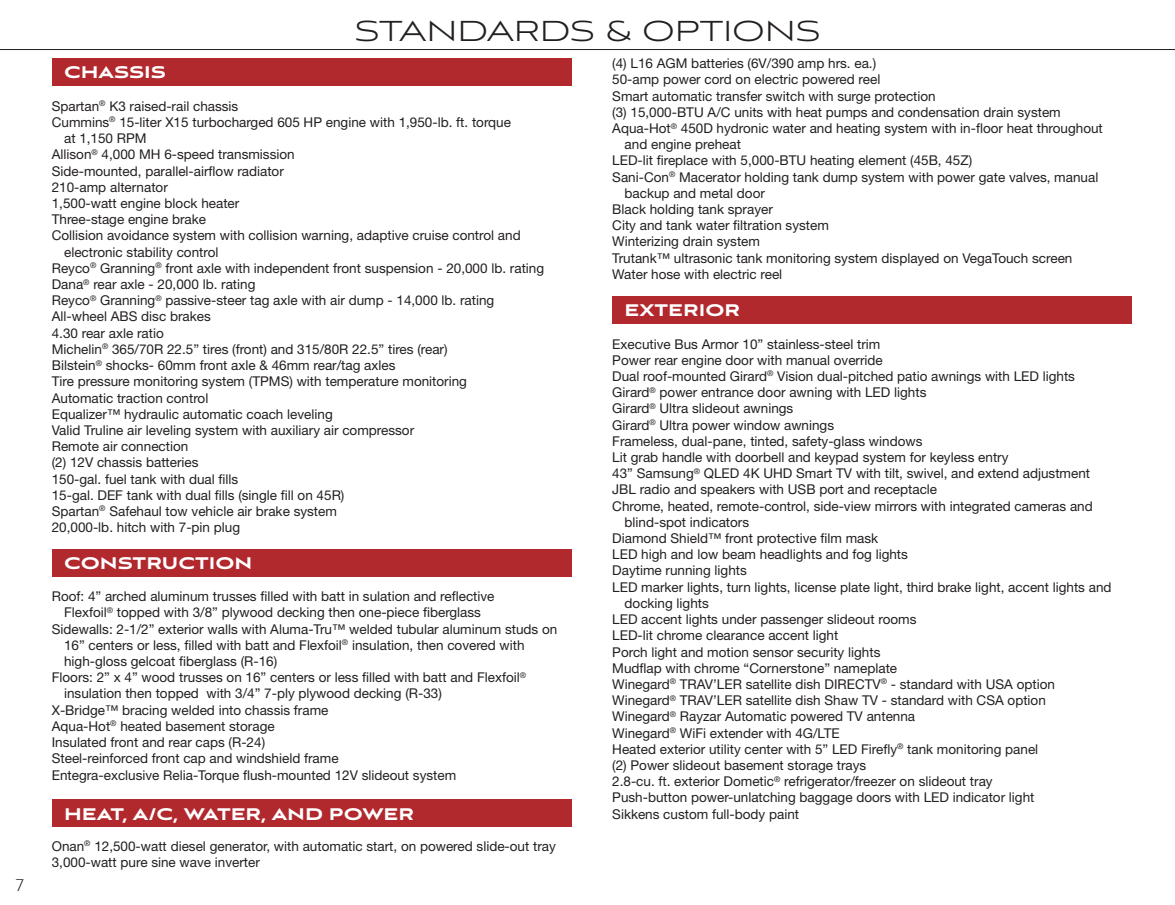
<style>
.page{position:relative;width:1175px;height:905px;background:#fff}
.page>*{position:absolute;margin:0;border:0;box-sizing:border-box;transform-origin:0 0}
.t1{font:300 36px "Aviano Sans";color:#231f20}
.t2{font:900 21px "Aviano Sans";color:#fff}
.t3{font:300 18px "Josefin Sans";color:#231f20}
.t4{font:13.5px/16.2px "Helvetica Neue LT Std";color:#231f20}
</style>
<div class="page">
<div style="left:52px;top:58px;width:520px;height:28px;background:#b1282d"></div>
<div style="left:52px;top:549px;width:520px;height:27px;background:#b1282d"></div>
<div style="left:52px;top:800px;width:520px;height:26px;background:#b1282d"></div>
<div style="left:612px;top:296px;width:520px;height:27px;background:#b1282d"></div>
<hr style="left:0;top:49px;width:1174px;height:1px;background:#231f20">
<h3 class="t3" style="left:16px;top:871px;width:10px">7</h3>
<h1 class="t1" style="left:355px;top:14px;width:467px">STANDARDS &amp; OPTIONS</h1>
<h2 class="t2" style="left:64px;top:62px;width:103px">CHASSIS</h2>
<p class="t4" style="left:52px;top:98px;width:188px">Spartan<sup>®</sup> K3 raised-rail chassis</p>
<p class="t4" style="left:52px;top:114px;width:461px">Cummins<sup>®</sup> 15-liter X15 turbocharged 605 HP engine with 1,950-lb. ft. torque</p>
<p class="t4" style="left:64px;top:130px;width:84px">at 1,150 RPM</p>
<p class="t4" style="left:52px;top:146px;width:244px">Allison<sup>®</sup> 4,000 MH 6-speed transmission</p>
<p class="t4" style="left:52px;top:162px;width:233px">Side-mounted, parallel-airflow radiator</p>
<p class="t4" style="left:52px;top:179px;width:118px">210-amp alternator</p>
<p class="t4" style="left:52px;top:195px;width:189px">1,500-watt engine block heater</p>
<p class="t4" style="left:52px;top:211px;width:156px">Three-stage engine brake</p>
<p class="t4" style="left:52px;top:227px;width:470px">Collision avoidance system with collision warning, adaptive cruise control and</p>
<p class="t4" style="left:64px;top:243px;width:156px">electronic stability control</p>
<p class="t4" style="left:52px;top:260px;width:494px">Reyco<sup>®</sup> Granning<sup>®</sup> front axle with independent front suspension - 20,000 lb. rating</p>
<p class="t4" style="left:52px;top:276px;width:205px">Dana<sup>®</sup> rear axle - 20,000 lb. rating</p>
<p class="t4" style="left:52px;top:292px;width:444px">Reyco<sup>®</sup> Granning<sup>®</sup> passive-steer tag axle with air dump - 14,000 lb. rating</p>
<p class="t4" style="left:52px;top:308px;width:160px">All-wheel ABS disc brakes</p>
<p class="t4" style="left:52px;top:324px;width:114px">4.30 rear axle ratio</p>
<p class="t4" style="left:52px;top:341px;width:397px">Michelin<sup>®</sup> 365/70R 22.5” tires (front) and 315/80R 22.5” tires (rear)</p>
<p class="t4" style="left:52px;top:357px;width:345px">Bilstein<sup>®</sup> shocks- 60mm front axle &amp; 46mm rear/tag axles</p>
<p class="t4" style="left:52px;top:373px;width:417px">Tire pressure monitoring system (TPMS) with temperature monitoring</p>
<p class="t4" style="left:52px;top:389px;width:158px">Automatic traction control</p>
<p class="t4" style="left:52px;top:405px;width:282px">Equalizer™ hydraulic automatic coach leveling</p>
<p class="t4" style="left:52px;top:422px;width:364px">Valid Truline air leveling system with auxiliary air compressor</p>
<p class="t4" style="left:52px;top:438px;width:138px">Remote air connection</p>
<p class="t4" style="left:52px;top:454px;width:148px">(2) 12V chassis batteries</p>
<p class="t4" style="left:52px;top:470px;width:188px">150-gal. fuel tank with dual fills</p>
<p class="t4" style="left:52px;top:486px;width:294px">15-gal. DEF tank with dual fills (single fill on 45R)</p>
<p class="t4" style="left:52px;top:503px;width:287px">Spartan<sup>®</sup> Safehaul tow vehicle air brake system</p>
<p class="t4" style="left:52px;top:519px;width:190px">20,000-lb. hitch with 7-pin plug</p>
<h2 class="t2" style="left:64px;top:553px;width:190px">CONSTRUCTION</h2>
<p class="t4" style="left:52px;top:588px;width:444px">Roof: 4” arched aluminum trusses filled with batt in sulation and reflective</p>
<p class="t4" style="left:64px;top:604px;width:418px">Flexfoil<sup>®</sup> topped with 3/8” plywood decking then one-piece fiberglass</p>
<p class="t4" style="left:52px;top:620px;width:507px">Sidewalls: 2-1/2” exterior walls with Aluma-Tru™ welded tubular aluminum studs on</p>
<p class="t4" style="left:64px;top:636px;width:462px">16” centers or less, filled with batt and Flexfoil<sup>®</sup> insulation, then covered with</p>
<p class="t4" style="left:64px;top:653px;width:215px">high-gloss gelcoat fiberglass (R-16)</p>
<p class="t4" style="left:52px;top:669px;width:476px">Floors: 2” x 4” wood trusses on 16” centers or less filled with batt and Flexfoil<sup>®</sup></p>
<p class="t4" style="left:64px;top:685px;width:379px">insulation then topped with 3/4” 7-ply plywood decking (R-33)</p>
<p class="t4" style="left:52px;top:701px;width:278px">X-Bridge™ bracing welded into chassis frame</p>
<p class="t4" style="left:52px;top:717px;width:224px">Aqua-Hot<sup>®</sup> heated basement storage</p>
<p class="t4" style="left:52px;top:734px;width:215px">Insulated front and rear caps (R-24)</p>
<p class="t4" style="left:52px;top:750px;width:288px">Steel-reinforced front cap and windshield frame</p>
<p class="t4" style="left:52px;top:766px;width:406px">Entegra-exclusive Relia-Torque flush-mounted 12V slideout system</p>
<h2 class="t2" style="left:64px;top:803px;width:351px">HEAT, A/C, WATER, AND POWER</h2>
<p class="t4" style="left:52px;top:837px;width:505px">Onan<sup>®</sup> 12,500-watt diesel generator, with automatic start, on powered slide-out tray<br>3,000-watt pure sine wave inverter</p>
<p class="t4" style="left:612px;top:55px;width:265px">(4) L16 AGM batteries (6V/390 amp hrs. ea.)</p>
<p class="t4" style="left:612px;top:71px;width:270px">50-amp power cord on electric powered reel</p>
<p class="t4" style="left:612px;top:87px;width:325px">Smart automatic transfer switch with surge protection</p>
<p class="t4" style="left:612px;top:104px;width:450px">(3) 15,000-BTU A/C units with heat pumps and condensation drain system</p>
<p class="t4" style="left:612px;top:120px;width:492px">Aqua-Hot<sup>®</sup> 450D hydronic water and heating system with in-floor heat throughout</p>
<p class="t4" style="left:624px;top:136px;width:118px">and engine preheat</p>
<p class="t4" style="left:612px;top:152px;width:361px">LED-lit fireplace with 5,000-BTU heating element (45B, 45Z)</p>
<p class="t4" style="left:612px;top:168px;width:487px">Sani-Con<sup>®</sup> Macerator holding tank dump system with power gate valves, manual</p>
<p class="t4" style="left:624px;top:185px;width:142px">backup and metal door</p>
<p class="t4" style="left:612px;top:201px;width:162px">Black holding tank sprayer</p>
<p class="t4" style="left:612px;top:217px;width:218px">City and tank water filtration system</p>
<p class="t4" style="left:612px;top:233px;width:149px">Winterizing drain system</p>
<p class="t4" style="left:612px;top:249px;width:461px">Trutank™ ultrasonic tank monitoring system displayed on VegaTouch screen</p>
<p class="t4" style="left:612px;top:266px;width:171px">Water hose with electric reel</p>
<h2 class="t2" style="left:624px;top:300px;width:117px">EXTERIOR</h2>
<p class="t4" style="left:612px;top:335px;width:270px">Executive Bus Armor 10” stainless-steel trim</p>
<p class="t4" style="left:612px;top:351px;width:272px">Power rear engine door with manual override</p>
<p class="t4" style="left:612px;top:368px;width:464px">Dual roof-mounted Girard<sup>®</sup> Vision dual-pitched patio awnings with LED lights</p>
<p class="t4" style="left:612px;top:384px;width:316px">Girard<sup>®</sup> power entrance door awning with LED lights</p>
<p class="t4" style="left:612px;top:400px;width:183px">Girard<sup>®</sup> Ultra slideout awnings</p>
<p class="t4" style="left:612px;top:416px;width:223px">Girard<sup>®</sup> Ultra power window awnings</p>
<p class="t4" style="left:612px;top:432px;width:312px">Frameless, dual-pane, tinted, safety-glass windows</p>
<p class="t4" style="left:612px;top:449px;width:398px">Lit grab handle with doorbell and keypad system for keyless entry</p>
<p class="t4" style="left:612px;top:465px;width:479px">43” Samsung<sup>®</sup> QLED 4K UHD Smart TV with tilt, swivel, and extend adjustment</p>
<p class="t4" style="left:612px;top:481px;width:326px">JBL radio and speakers with USB port and receptacle</p>
<p class="t4" style="left:612px;top:497px;width:482px">Chrome, heated, remote-control, side-view mirrors with integrated cameras and</p>
<p class="t4" style="left:624px;top:513px;width:126px">blind-spot indicators</p>
<p class="t4" style="left:612px;top:530px;width:267px">Diamond Shield™ front protective film mask</p>
<p class="t4" style="left:612px;top:546px;width:297px">LED high and low beam headlights and fog lights</p>
<p class="t4" style="left:612px;top:562px;width:136px">Daytime running lights</p>
<p class="t4" style="left:612px;top:578px;width:501px">LED marker lights, turn lights, license plate light, third brake light, accent lights and</p>
<p class="t4" style="left:624px;top:594px;width:86px">docking lights</p>
<p class="t4" style="left:612px;top:611px;width:306px">LED accent lights under passenger slideout rooms</p>
<p class="t4" style="left:612px;top:627px;width:228px">LED-lit chrome clearance accent light</p>
<p class="t4" style="left:612px;top:643px;width:270px">Porch light and motion sensor security lights</p>
<p class="t4" style="left:612px;top:659px;width:286px">Mudflap with chrome “Cornerstone” nameplate</p>
<p class="t4" style="left:612px;top:675px;width:444px">Winegard<sup>®</sup> TRAV’LER satellite dish DIRECTV<sup>®</sup> - standard with USA option</p>
<p class="t4" style="left:612px;top:692px;width:435px">Winegard<sup>®</sup> TRAV’LER satellite dish Shaw TV - standard with CSA option</p>
<p class="t4" style="left:612px;top:708px;width:304px">Winegard<sup>®</sup> Rayzar Automatic powered TV antenna</p>
<p class="t4" style="left:612px;top:724px;width:229px">Winegard<sup>®</sup> WiFi extender with 4G/LTE</p>
<p class="t4" style="left:612px;top:740px;width:427px">Heated exterior utility center with 5” LED Firefly<sup>®</sup> tank monitoring panel</p>
<p class="t4" style="left:612px;top:756px;width:256px">(2) Power slideout basement storage trays</p>
<p class="t4" style="left:612px;top:773px;width:382px">2.8-cu. ft. exterior Dometic<sup>®</sup> refrigerator/freezer on slideout tray</p>
<p class="t4" style="left:612px;top:789px;width:424px">Push-button power-unlatching baggage doors with LED indicator light</p>
<p class="t4" style="left:612px;top:805px;width:188px">Sikkens custom full-body paint</p>
</div>
